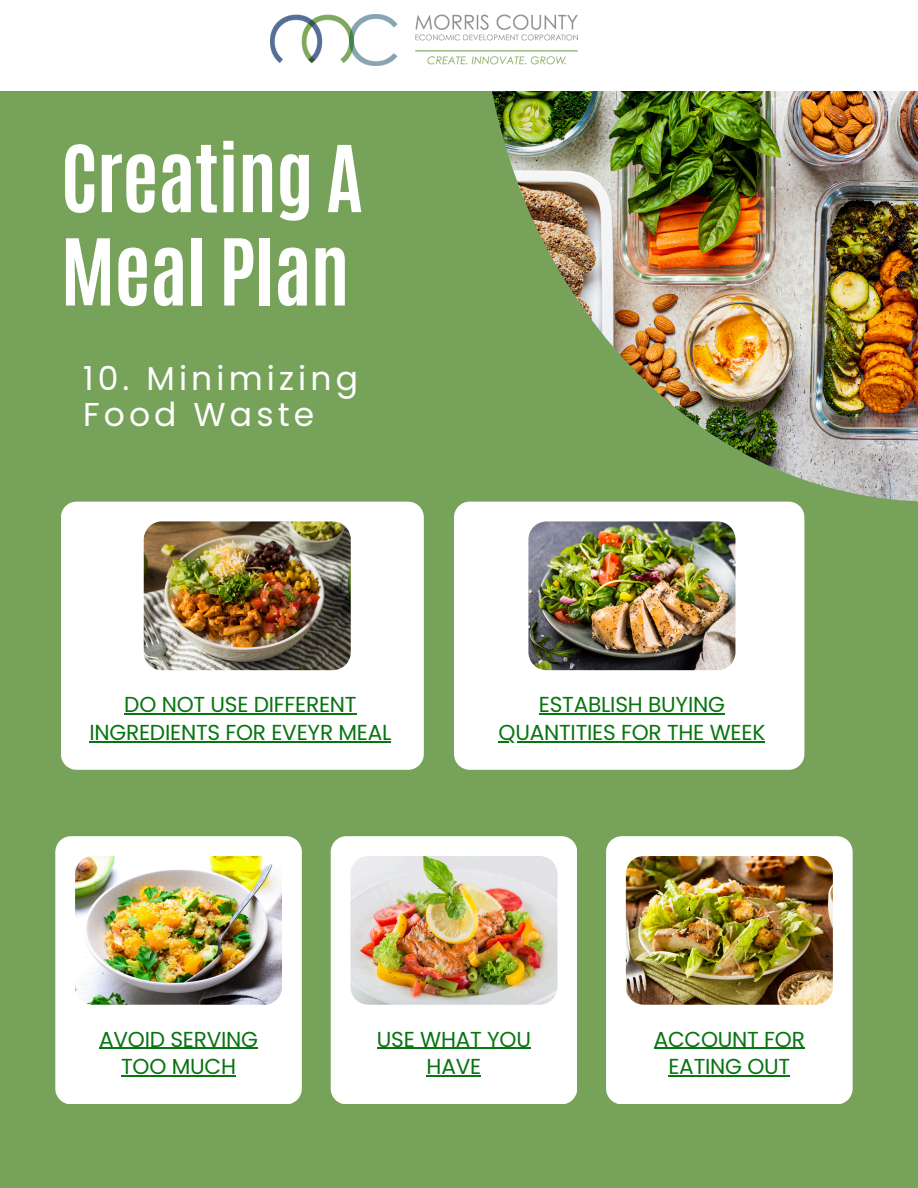
<style>
.page{position:relative;width:918px;height:1188px;background:#76a25a}
.page>*{position:absolute;margin:0;border:0;box-sizing:border-box;transform-origin:0 0}
.t1{font:700 78.3px/93.3px "Antonio";letter-spacing:-.01em;color:#fff}
.t2{font:33px/36px "Poppins";letter-spacing:.125em;color:#fff}
.t3{font:21.6px/27.8px "Poppins";letter-spacing:-.01em;color:#087511;text-align:center}
</style>
<div class="page">
<img style="left:481px;top:91px;width:437px;height:411px">
<div style="left:61px;top:502px;width:362px;height:268px;background:#fff"></div>
<div style="left:55px;top:836px;width:247px;height:268px;background:#fff"></div>
<div style="left:454px;top:502px;width:350px;height:268px;background:#fff"></div>
<div style="left:331px;top:836px;width:246px;height:268px;background:#fff"></div>
<div style="left:606px;top:836px;width:247px;height:268px;background:#fff"></div>
<img style="left:144px;top:521px;width:207px;height:149px">
<img style="left:75px;top:856px;width:207px;height:149px">
<img style="left:528px;top:521px;width:207px;height:149px">
<img style="left:350px;top:856px;width:207px;height:149px">
<img style="left:626px;top:856px;width:207px;height:149px">
<hr style="left:124px;top:713px;width:232px;height:1px;background:#087511">
<hr style="left:90px;top:741px;width:301px;height:1px;background:#087511">
<hr style="left:99px;top:1048px;width:159px;height:1px;background:#087511">
<hr style="left:121px;top:1076px;width:115px;height:1px;background:#087511">
<hr style="left:539px;top:713px;width:186px;height:1px;background:#087511">
<hr style="left:499px;top:741px;width:266px;height:1px;background:#087511">
<hr style="left:377px;top:1048px;width:154px;height:1px;background:#087511">
<hr style="left:427px;top:1076px;width:54px;height:1px;background:#087511">
<hr style="left:654px;top:1048px;width:151px;height:1px;background:#087511">
<hr style="left:668px;top:1076px;width:122px;height:1px;background:#087511">
<div style="left:0;top:0;width:918px;height:91px;background:#fff"></div>
<img style="left:270px;top:14px;width:308px;height:52px">
<p class="t1" style="left:61px;top:132px;width:304px">Creating A<br>Meal Plan</p>
<p class="t2" style="left:83px;top:360px;width:277px">10. Minimizing<br>Food Waste</p>
<p class="t3" style="left:90px;top:691px;width:303px">DO NOT USE DIFFERENT<br>INGREDIENTS FOR EVEYR MEAL</p>
<p class="t3" style="left:539px;top:691px;width:187px">ESTABLISH BUYING</p>
<p class="t3" style="left:499px;top:718px;width:268px">QUANTITIES FOR THE WEEK</p>
<p class="t3" style="left:99px;top:1025px;width:160px">AVOID SERVING<br>TOO MUCH</p>
<p class="t3" style="left:377px;top:1025px;width:156px">USE WHAT YOU<br>HAVE</p>
<p class="t3" style="left:654px;top:1025px;width:153px">ACCOUNT FOR<br>EATING OUT</p>
</div>
